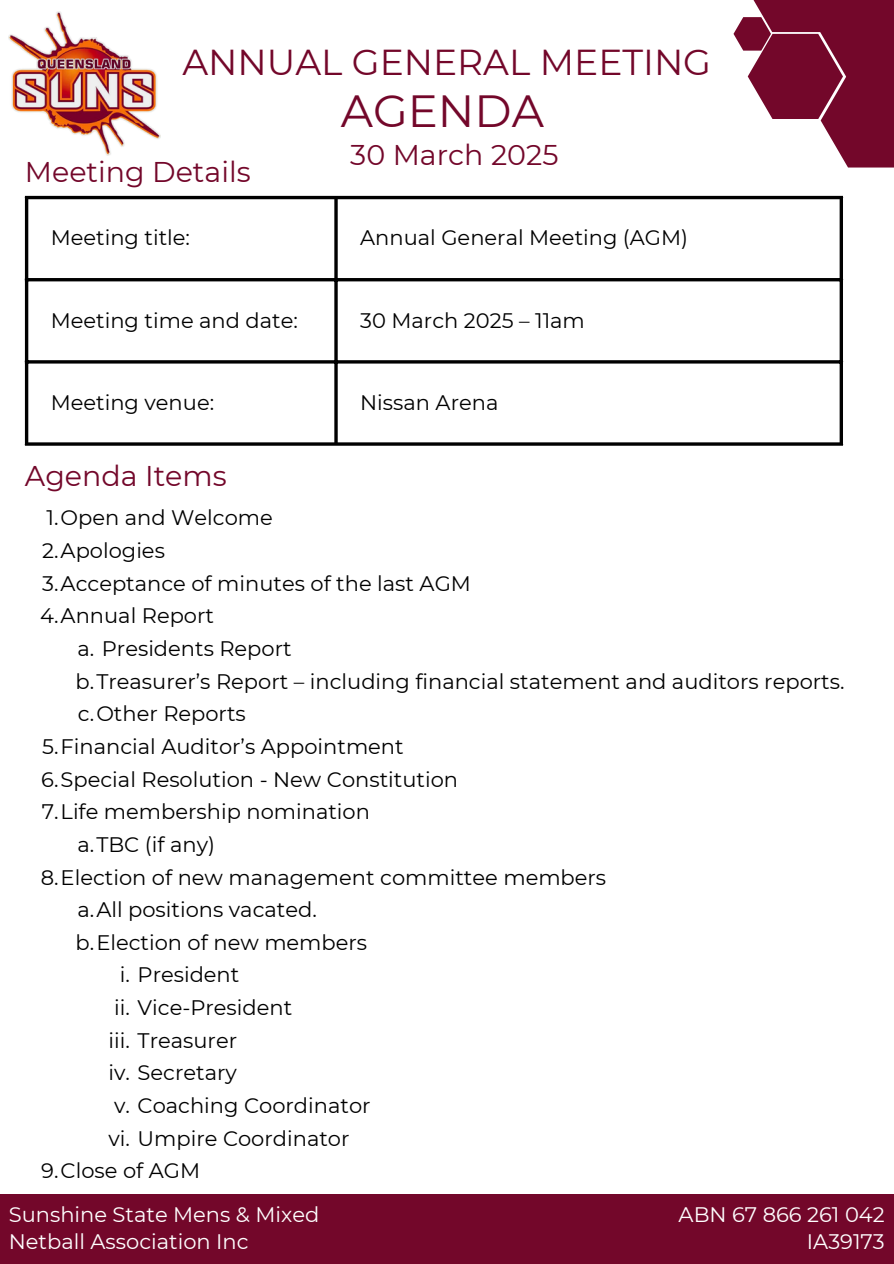
<style>
.page{position:relative;width:894px;height:1264px;background:#fff}
.page>*{position:absolute;margin:0;border:0;box-sizing:border-box;transform-origin:0 0}
.t1{font:45px "Montserrat";color:#73072a}
.t2{font:36px "Montserrat";color:#73072a}
.t3{font:28.5px "Montserrat";color:#73072a}
.t4{font:21px "Montserrat";color:#000}
.t5{font:21px/27px "Montserrat";color:#fff;text-align:right}
</style>
<div class="page">
<div style="left:0;top:1193px;width:893px;height:70px;background:#73072a"></div>
<div style="left:801px;top:0;width:92px;height:113px;background:#73072a"></div>
<svg style="left:733px;top:17px;width:160px;height:150px"></svg>
<div style="left:744px;top:0;width:114px;height:32px;background:#73072a"></div>
<img style="left:9px;top:11px;width:152px;height:144px">
<hr style="left:25px;top:199px;width:3px;height:243px;background:#000">
<hr style="left:334px;top:199px;width:3px;height:243px;background:#000">
<hr style="left:839px;top:199px;width:3px;height:243px;background:#000">
<hr style="left:25px;top:196px;width:817px;height:3px;background:#000">
<hr style="left:25px;top:278px;width:817px;height:3px;background:#000">
<hr style="left:25px;top:360px;width:817px;height:3px;background:#000">
<svg style="left:25px;top:442px;width:817px;height:4px;background:#262626"></svg>
<p class="t2" style="left:182px;top:40px;width:530px">ANNUAL GENERAL MEETING</p>
<p class="t3" style="left:25px;top:155px;width:227px">Meeting Details</p>
<p class="t1" style="left:340px;top:84px;width:205px">AGENDA</p>
<h3 class="t3" style="left:350px;top:138px;width:210px">30 March 2025</h3>
<h2 class="t4" style="left:51px;top:225px;width:141px">Meeting title:</h2>
<h1 class="t4" style="left:360px;top:225px;width:329px">Annual General Meeting (AGM)</h1>
<h3 class="t4" style="left:51px;top:307px;width:248px">Meeting time and date:</h3>
<h3 class="t4" style="left:360px;top:307px;width:226px">30 March 2025 – 11am</h3>
<p class="t4" style="left:51px;top:389px;width:165px">Meeting venue:</p>
<p class="t4" style="left:360px;top:389px;width:140px">Nissan Arena</p>
<p class="t3" style="left:25px;top:458px;width:203px">Agenda Items</p>
<p class="t4" style="left:46px;top:505px;width:228px">1.Open and Welcome</p>
<p class="t4" style="left:42px;top:538px;width:124px">2.Apologies</p>
<p class="t4" style="left:42px;top:570px;width:430px">3.Acceptance of minutes of the last AGM</p>
<p class="t4" style="left:40px;top:603px;width:175px">4.Annual Report</p>
<p class="t4" style="left:77px;top:635px;width:216px">a. Presidents Report</p>
<p class="t4" style="left:75px;top:668px;width:770px">b.Treasurer’s Report – including financial statement and auditors reports.</p>
<p class="t4" style="left:78px;top:701px;width:169px">c.Other Reports</p>
<p class="t4" style="left:42px;top:733px;width:363px">5.Financial Auditor’s Appointment</p>
<p class="t4" style="left:41px;top:766px;width:418px">6.Special Resolution - New Constitution</p>
<p class="t4" style="left:42px;top:799px;width:330px">7.Life membership nomination</p>
<p class="t4" style="left:77px;top:831px;width:139px">a.TBC (if any)</p>
<p class="t4" style="left:41px;top:864px;width:567px">8.Election of new management committee members</p>
<p class="t4" style="left:77px;top:896px;width:241px">a.All positions vacated.</p>
<p class="t4" style="left:75px;top:929px;width:293px">b.Election of new members</p>
<p class="t4" style="left:120px;top:962px;width:121px">i. President</p>
<p class="t4" style="left:114px;top:994px;width:179px">ii. Vice-President</p>
<p class="t4" style="left:108px;top:1027px;width:130px">iii. Treasurer</p>
<p class="t4" style="left:108px;top:1060px;width:130px">iv. Secretary</p>
<p class="t4" style="left:114px;top:1092px;width:258px">v. Coaching Coordinator</p>
<h4 class="t4" style="left:108px;top:1125px;width:242px">vi. Umpire Coordinator</h4>
<p class="t4" style="left:41px;top:1157px;width:160px">9.Close of AGM</p>
<p class="t5" style="left:9px;top:1200px;width:312px">Sunshine State Mens &amp; Mixed</p>
<p class="t5" style="left:9px;top:1227px;width:241px">Netball Association Inc</p>
<p class="t5" style="left:678px;top:1200px;width:208px">ABN 67 866 261 042<br>IA39173</p>
</div>
